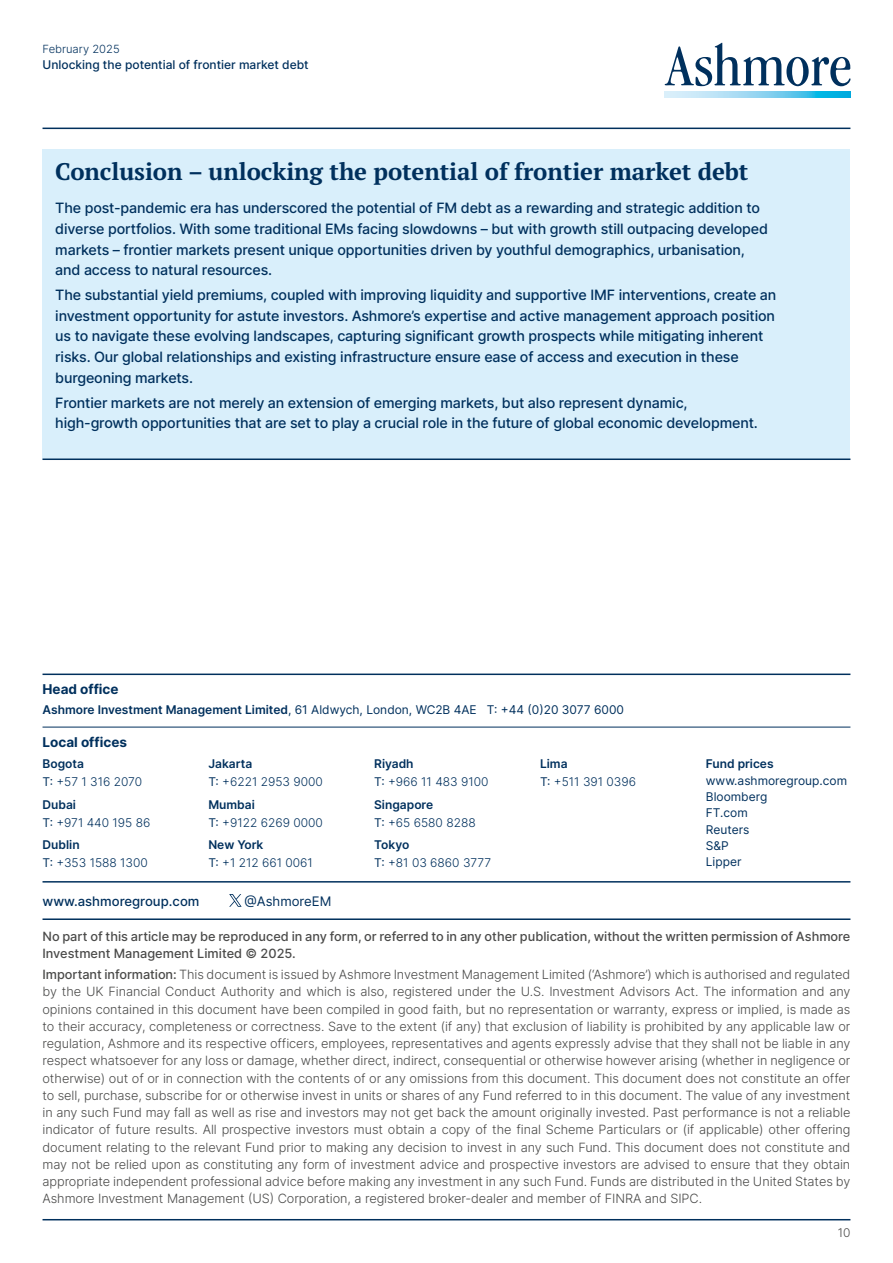
<style>
.page{position:relative;width:893px;height:1263px;background:#fff}
.page>*{position:absolute;margin:0;border:0;box-sizing:border-box;transform-origin:0 0}
.t1{font:700 24px "PT Serif Pro";letter-spacing:-.005em;color:#00305d}
.t2{font:500 14.25px/20.5px "Inter";letter-spacing:-.01em;color:#00305d}
.t3{font:700 13.5px "Inter";color:#00305d}
.t4{font:500 13.2px "Inter";color:#00305d}
.t5{font:13.2px "Inter";color:#00305d}
.t6{font:300 12.75px/17.2px "Inter";letter-spacing:-.005em;color:#4a4a49;text-align:justify}
.t7{font:500 12.75px/16.5px "Inter";color:#4a4a49}
.t8{font:300 12px/18px "Inter";color:#00305d}
.t9{font:12px/16.2px "Inter";color:#00305d}
.t10{font:500 12px "Inter";color:#00305d}
.t11{font:600 12px "Inter";color:#00305d}
.t12{font:300 12px "Inter";color:#4a4a49}
.t13{font:300 11.25px "Inter";color:#00305d}
.s1{font-weight:600}
.s2{font-weight:400}
.s3{font-weight:500}
</style>
<div class="page">
<svg style="left:665px;top:43px;width:185px;height:43px"></svg>
<svg style="left:665px;top:92px;width:185px;height:6px"></svg>
<hr style="left:43px;top:128px;width:807px;height:1px;background:#00305d">
<hr style="left:43px;top:1219px;width:807px;height:1px;background:#00305d">
<hr style="left:43px;top:918px;width:807px;height:2px;background:#00305d">
<hr style="left:43px;top:881px;width:807px;height:1px;background:#00305d">
<hr style="left:43px;top:673px;width:807px;height:2px;background:#00305d">
<hr style="left:43px;top:727px;width:807px;height:1px;background:#00305d">
<svg style="left:229px;top:894px;width:13px;height:13px"></svg>
<div style="left:43px;top:149px;width:807px;height:310px;background:#d9effb"></div>
<hr style="left:43px;top:458px;width:807px;height:2px;background:#00305d">
<p class="t13" style="left:43px;top:41px;width:79px">February 2025</p>
<p class="t10" style="left:43px;top:56px;width:268px">Unlocking the potential of frontier market debt</p>
<h1 class="t1" style="left:55px;top:156px;width:694px">Conclusion – unlocking the potential of frontier market debt</h1>
<p class="t2" style="left:55px;top:198px;width:714px">The post-pandemic era has underscored the potential of FM debt as a rewarding and strategic addition to diverse portfolios. With some traditional EMs facing slowdowns – but with growth still outpacing developed markets – frontier markets present unique opportunities driven by youthful demographics, urbanisation, and access to natural resources.</p>
<p class="t2" style="left:55px;top:284px;width:723px">The substantial yield premiums, coupled with improving liquidity and supportive IMF interventions, create an investment opportunity for astute investors. Ashmore’s expertise and active management approach position us to navigate these evolving landscapes, capturing significant growth prospects while mitigating inherent risks. Our global relationships and existing infrastructure ensure ease of access and execution in these burgeoning markets.</p>
<p class="t2" style="left:55px;top:392px;width:704px">Frontier markets are not merely an extension of emerging markets, but also represent dynamic, high-growth opportunities that are set to play a crucial role in the future of global economic development.</p>
<p class="t3" style="left:43px;top:679px;width:78px">Head office</p>
<p class="t9" style="left:43px;top:702px;width:583px"><span class="s1">Ashmore Investment Management Limited</span>, 61 Aldwych, London, WC2B 4AE T: +44 (0)20 3077 6000</p>
<p class="t3" style="left:43px;top:732px;width:86px">Local offices</p>
<p class="t8" style="left:43px;top:755px;width:101px"><span class="s1">Bogota<br></span><span class="s2">T:</span> +57 1 316 2070</p>
<p class="t8" style="left:43px;top:795px;width:109px"><span class="s1">Dubai<br></span><span class="s2">T:</span> +971 440 195 86</p>
<p class="t8" style="left:43px;top:835px;width:107px"><span class="s1">Dublin<br></span><span class="s2">T:</span> +353 1588 1300</p>
<p class="t8" style="left:208px;top:755px;width:116px"><span class="s1">Jakarta<br></span><span class="s2">T:</span> +6221 2953 9000</p>
<p class="t8" style="left:208px;top:795px;width:116px"><span class="s1">Mumbai<br></span><span class="s2">T:</span> +9122 6269 0000</p>
<p class="t8" style="left:208px;top:835px;width:106px"><span class="s1">New York<br></span><span class="s2">T:</span> +1 212 661 0061</p>
<p class="t4" style="left:43px;top:891px;width:158px">www.ashmoregroup.com</p>
<p class="t5" style="left:245px;top:891px;width:88px">@AshmoreEM</p>
<p class="t8" style="left:374px;top:755px;width:116px"><span class="s1">Riyadh<br></span><span class="s2">T:</span> +966 11 483 9100</p>
<p class="t8" style="left:374px;top:795px;width:103px"><span class="s1">Singapore<br></span><span class="s2">T:</span> +65 6580 8288</p>
<p class="t8" style="left:374px;top:835px;width:119px"><span class="s1">Tokyo<br></span><span class="s2">T:</span> +81 03 6860 3777</p>
<p class="t8" style="left:540px;top:755px;width:98px"><span class="s1">Lima<br></span><span class="s2">T:</span> +511 391 0396</p>
<p class="t11" style="left:706px;top:755px;width:69px">Fund prices</p>
<p class="t9" style="left:706px;top:772px;width:143px">www.ashmoregroup.com<br>Bloomberg<br>FT.com<br>Reuters<br>S&amp;P<br>Lipper</p>
<p class="t7" style="left:43px;top:928px;width:809px">No part of this article may be reproduced in any form, or referred to in any other publication, without the written permission of Ashmore<br>Investment Management Limited © 2025.</p>
<p class="t6" style="left:43px;top:966px;width:809px"><span class="s3">Important information:</span> This document is issued by Ashmore Investment Management Limited (‘Ashmore’) which is authorised and regulated by the UK Financial Conduct Authority and which is also, registered under the U.S. Investment Advisors Act. The information and any opinions contained in this document have been compiled in good faith, but no representation or warranty, express or implied, is made as to their accuracy, completeness or correctness. Save to the extent (if any) that exclusion of liability is prohibited by any applicable law or regulation, Ashmore and its respective officers, employees, representatives and agents expressly advise that they shall not be liable in any respect whatsoever for any loss or damage, whether direct, indirect, consequential or otherwise however arising (whether in negligence or otherwise) out of or in connection with the contents of or any omissions from this document. This document does not constitute an offer to sell, purchase, subscribe for or otherwise invest in units or shares of any Fund referred to in this document. The value of any investment in any such Fund may fall as well as rise and investors may not get back the amount originally invested. Past performance is not a reliable indicator of future results. All prospective investors must obtain a copy of the final Scheme Particulars or (if applicable) other offering document relating to the relevant Fund prior to making any decision to invest in any such Fund. This document does not constitute and may not be relied upon as constituting any form of investment advice and prospective investors are advised to ensure that they obtain appropriate independent professional advice before making any investment in any such Fund. Funds are distributed in the United States by Ashmore Investment Management (US) Corporation, a registered broker-dealer and member of FINRA and SIPC.</p>
<p class="t12" style="left:838px;top:1224px;width:14px">10</p>
</div>
